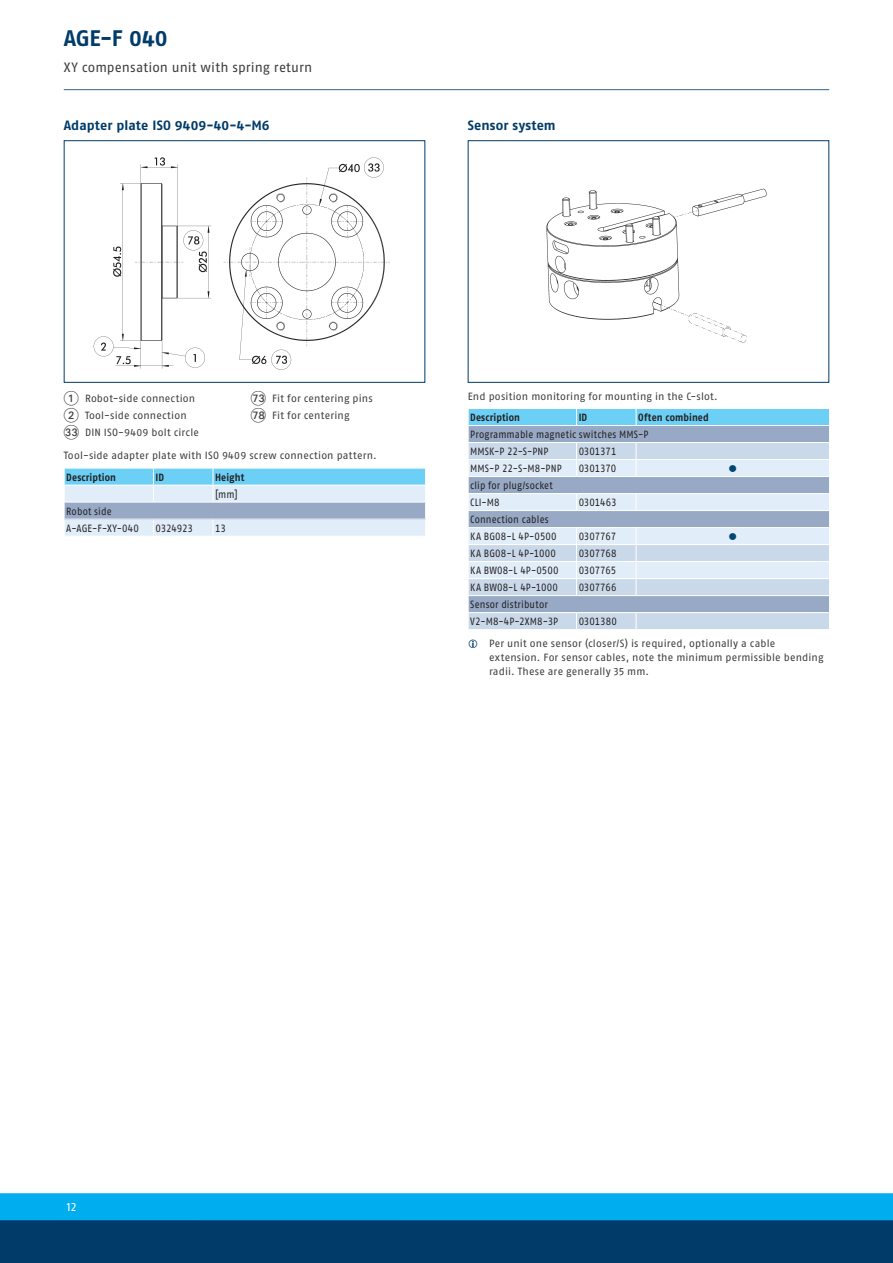
<style>
.page{position:relative;width:893px;height:1263px;background:#fff}
.page>*{position:absolute;margin:0;border:0;box-sizing:border-box;transform-origin:0 0}
.t1{font:700 22.5px "SCHUNK Fago Pro";color:#003b69}
.t2{font:700 13.5px "SCHUNK Fago Pro";letter-spacing:.005em;color:#003b69}
.t3{font:13.5px "SCHUNK Fago Pro";letter-spacing:.01em;color:#3e3e3f}
.t4{font:12px "SCHUNK Fago Pro";color:#fff}
.t5{font:10.5px/17px "SCHUNK Fago Pro";letter-spacing:.015em;color:#3e3e3f}
.t6{font:10.5px/17px "SCHUNK Fago Pro";letter-spacing:.01em;color:#231f20;scale:.9 1}
.t7{font:700 10.5px "SCHUNK Fago Pro";letter-spacing:.015em;color:#231f20;scale:.9 1}
.t8{font:10.5px "SCHUNK Fago Pro";letter-spacing:-.01em;color:#231f20;scale:.9 1}
.t9{font:10.5px "SCHUNK Fago Pro";letter-spacing:-.015em;color:#231f20;scale:.9 1}
.t10{font:10.5px "SCHUNK Fago Pro";letter-spacing:-.02em;color:#231f20;scale:.9 1}
.t11{font:10.5px "SCHUNK Fago Pro";color:#004775}
.s1{font-family:"Deco Numbers LH Circle";font-size:15px}
</style>
<div class="page">
<div style="left:0;top:1202px;width:893px;height:61px;background:#003b69"></div>
<div style="left:0;top:1193px;width:893px;height:27px;background:#00aeef"></div>
<hr style="left:64px;top:89px;width:765px;height:1px;background:#35628d">
<div style="left:64px;top:140px;width:361px;height:243px;border:1px solid #003b69"></div>
<img style="left:93px;top:157px;width:297px;height:213px">
<svg style="left:64px;top:468px;width:362px;height:68px;background:#b5d6eb"></svg>
<hr style="left:64px;top:519px;width:89px;height:1px;background:#fff">
<hr style="left:153px;top:519px;width:60px;height:1px;background:#fff">
<hr style="left:213px;top:519px;width:213px;height:1px;background:#fff">
<div style="left:468px;top:140px;width:361px;height:243px;border:1px solid #003b69"></div>
<img style="left:546px;top:188px;width:221px;height:155px">
<svg style="left:468px;top:408px;width:361px;height:221px;background:#c0d3e6"></svg>
<hr style="left:468px;top:612px;width:109px;height:1px;background:#fff">
<hr style="left:577px;top:612px;width:59px;height:1px;background:#fff">
<hr style="left:636px;top:612px;width:194px;height:1px;background:#fff">
<h1 class="t1" style="left:64px;top:24px;width:105px">AGE-F 040</h1>
<p class="t3" style="left:64px;top:60px;width:250px">XY compensation unit with spring return</p>
<p class="t2" style="left:64px;top:117px;width:207px">Adapter plate ISO 9409-40-4-M6</p>
<p class="t2" style="left:468px;top:117px;width:90px">Sensor system</p>
<p class="t5" style="left:64px;top:390px;width:137px"><span class="s1">1</span> Robot-side connection<br><span class="s1">2</span> Tool-side connection<br><span class="s1">CM</span> DIN ISO-9409 bolt circle</p>
<p class="t5" style="left:251px;top:390px;width:123px"><span class="s1">GM</span> Fit for centering pins<br><span class="s1">GR</span> Fit for centering</p>
<p class="t5" style="left:64px;top:447px;width:314px">Tool-side adapter plate with ISO 9409 screw connection pattern.</p>
<p class="t7" style="left:66px;top:471px;width:57px">Description</p>
<p class="t7" style="left:156px;top:471px;width:11px">ID</p>
<p class="t7" style="left:215px;top:471px;width:34px">Height</p>
<p class="t6" style="left:215px;top:486px;width:27px">[mm]</p>
<p class="t6" style="left:66px;top:503px;width:82px">Robot side<br>A-AGE-F-XY-040</p>
<p class="t10" style="left:156px;top:522px;width:43px">0324923</p>
<p class="t6" style="left:215px;top:520px;width:14px">13</p>
<p class="t5" style="left:468px;top:387px;width:252px">End position monitoring for mounting in the C-slot.</p>
<p class="t7" style="left:470px;top:411px;width:57px">Description</p>
<p class="t7" style="left:579px;top:411px;width:11px">ID</p>
<p class="t7" style="left:638px;top:411px;width:80px">Often combined</p>
<p class="t6" style="left:470px;top:426px;width:200px">Programmable magnetic switches MMS-P<br>MMSK-P 22-S-PNP</p>
<p class="t6" style="left:579px;top:443px;width:44px">0301371</p>
<p class="t6" style="left:470px;top:460px;width:103px">MMS-P 22-S-M8-PNP</p>
<p class="t9" style="left:579px;top:462px;width:43px">0301370</p>
<p class="t11" style="left:728px;top:462px;width:10px">●</p>
<p class="t6" style="left:470px;top:477px;width:93px">clip for plug/socket<br>CLI-M8</p>
<p class="t8" style="left:579px;top:496px;width:44px">0301463</p>
<p class="t6" style="left:470px;top:511px;width:98px">Connection cables<br>KA BG08-L 4P-0500</p>
<p class="t9" style="left:579px;top:530px;width:43px">0307767</p>
<p class="t11" style="left:728px;top:530px;width:10px">●</p>
<p class="t6" style="left:470px;top:545px;width:97px">KA BG08-L 4P-1000</p>
<p class="t8" style="left:579px;top:547px;width:44px">0307768</p>
<p class="t6" style="left:470px;top:562px;width:100px">KA BW08-L 4P-0500</p>
<p class="t8" style="left:579px;top:564px;width:43px">0307765</p>
<p class="t6" style="left:470px;top:579px;width:99px">KA BW08-L 4P-1000</p>
<p class="t8" style="left:579px;top:581px;width:44px">0307766</p>
<p class="t6" style="left:470px;top:596px;width:99px">Sensor distributor<br>V2-M8-4P-2XM8-3P</p>
<p class="t6" style="left:579px;top:613px;width:44px">0301380</p>
<p class="t5" style="left:489px;top:636px;width:336px;line-height:14.2px">Per unit one sensor (closer/S) is required, optionally a cable extension. For sensor cables, note the minimum permissible bending radii. These are generally 35 mm.</p>
<p class="t4" style="left:67px;top:1199px;width:11px">12</p>
</div>
